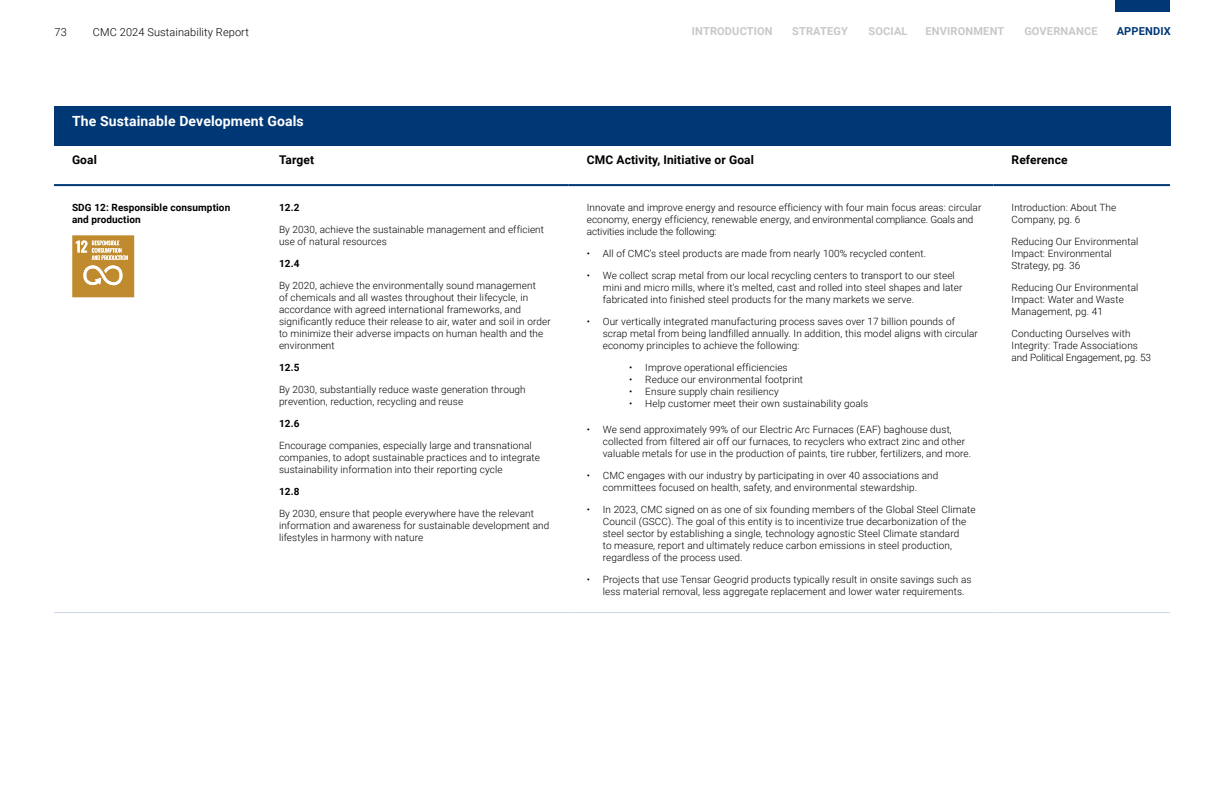
<style>
.page{position:relative;width:1224px;height:792px;background:#fff}
.page>*{position:absolute;margin:0;border:0;box-sizing:border-box;transform-origin:0 0}
.t1{font:700 14px "Roboto";letter-spacing:.01em;color:#fff}
.t2{font:700 12px "Roboto";letter-spacing:.01em;color:#000}
.t3{font:700 11px "Roboto";letter-spacing:.015em;color:#c7c8ca}
.t4{font:300 11px "Roboto";letter-spacing:.01em;color:#000}
.t5{font:700 11px "Roboto";letter-spacing:.015em;color:#003876}
.t6{font:300 10px/12px "Roboto";letter-spacing:.01em;color:#000}
.t7{font:700 10px/12px "Roboto";letter-spacing:.01em;color:#000}
</style>
<div class="page">
<div style="left:1116px;top:0;width:54px;height:12px;background:#003876"></div>
<div style="left:54px;top:107px;width:1116px;height:39px;background:#003876"></div>
<hr style="left:54px;top:184px;width:207px;height:2px;background:#003876">
<hr style="left:261px;top:184px;width:308px;height:2px;background:#003876">
<hr style="left:569px;top:184px;width:425px;height:2px;background:#003876">
<hr style="left:994px;top:184px;width:176px;height:2px;background:#003876">
<hr style="left:54px;top:612px;width:207px;height:1px;background:#ccd7e4">
<hr style="left:261px;top:612px;width:308px;height:1px;background:#ccd7e4">
<hr style="left:569px;top:612px;width:425px;height:1px;background:#ccd7e4">
<hr style="left:994px;top:612px;width:176px;height:1px;background:#ccd7e4">
<svg style="left:72px;top:235px;width:62px;height:62px;background:#cba157"></svg>
<p class="t4" style="left:55px;top:25px;width:14px">73</p>
<p class="t4" style="left:93px;top:25px;width:157px">CMC 2024 Sustainability Report</p>
<p class="t3" style="left:692px;top:23px;width:82px">INTRODUCTION</p>
<p class="t3" style="left:792px;top:23px;width:57px">STRATEGY</p>
<p class="t3" style="left:869px;top:23px;width:41px">SOCIAL</p>
<p class="t3" style="left:926px;top:23px;width:80px">ENVIRONMENT</p>
<p class="t3" style="left:1024px;top:23px;width:75px">GOVERNANCE</p>
<p class="t5" style="left:1117px;top:23px;width:56px">APPENDIX</p>
<h1 class="t1" style="left:72px;top:111px;width:233px">The Sustainable Development Goals</h1>
<p class="t2" style="left:72px;top:151px;width:26px">Goal</p>
<p class="t2" style="left:279px;top:151px;width:37px">Target</p>
<p class="t2" style="left:587px;top:151px;width:169px">CMC Activity, Initiative or Goal</p>
<p class="t2" style="left:1012px;top:151px;width:57px">Reference</p>
<p class="t7" style="left:72px;top:201px;width:160px">SDG 12: Responsible consumption and production</p>
<p class="t7" style="left:279px;top:201px;width:22px">12.2</p>
<p class="t6" style="left:279px;top:223px;width:267px">By 2030, achieve the sustainable management and efficient use of natural resources</p>
<p class="t7" style="left:279px;top:257px;width:22px">12.4</p>
<p class="t6" style="left:279px;top:279px;width:273px">By 2020, achieve the environmentally sound management<br>of chemicals and all wastes throughout their lifecycle, in accordance with agreed international frameworks, and significantly reduce their release to air, water and soil in order to minimize their adverse impacts on human health and the environment</p>
<p class="t7" style="left:279px;top:361px;width:22px">12.5</p>
<p class="t6" style="left:279px;top:383px;width:248px">By 2030, substantially reduce waste generation through prevention, reduction, recycling and reuse</p>
<p class="t7" style="left:279px;top:417px;width:22px">12.6</p>
<p class="t6" style="left:279px;top:439px;width:263px">Encourage companies, especially large and transnational companies, to adopt sustainable practices and to integrate sustainability information into their reporting cycle</p>
<p class="t7" style="left:279px;top:485px;width:22px">12.8</p>
<p class="t6" style="left:279px;top:507px;width:272px">By 2030, ensure that people everywhere have the relevant information and awareness for sustainable development and lifestyles in harmony with nature</p>
<p class="t6" style="left:587px;top:201px;width:396px">Innovate and improve energy and resource efficiency with four main focus areas: circular economy, energy efficiency, renewable energy, and environmental compliance. Goals and activities include the following:</p>
<p class="t6" style="left:587px;top:247px;width:341px">• All of CMC’s steel products are made from nearly 100% recycled content.</p>
<p class="t6" style="left:603px;top:269px;width:361px;text-indent:-16px">• We collect scrap metal from our local recycling centers to transport to our steel mini and micro mills, where it’s melted, cast and rolled into steel shapes and later fabricated into finished steel products for the many markets we serve.</p>
<p class="t6" style="left:603px;top:315px;width:377px;text-indent:-16px">• Our vertically integrated manufacturing process saves over 17 billion pounds of scrap metal from being landfilled annually. In addition, this model aligns with circular economy principles to achieve the following:</p>
<p class="t6" style="left:629px;top:361px;width:160px">• Improve operational efficiencies</p>
<p class="t6" style="left:629px;top:373px;width:175px">• Reduce our environmental footprint</p>
<p class="t6" style="left:629px;top:385px;width:151px">• Ensure supply chain resiliency</p>
<p class="t6" style="left:629px;top:397px;width:241px">• Help customer meet their own sustainability goals</p>
<p class="t6" style="left:603px;top:423px;width:370px;text-indent:-16px">• We send approximately 99% of our Electric Arc Furnaces (EAF) baghouse dust, collected from filtered air off our furnaces, to recyclers who extract zinc and other valuable metals for use in the production of paints, tire rubber, fertilizers, and more.</p>
<p class="t6" style="left:587px;top:469px;width:353px;text-align:center">• CMC engages with our industry by participating in over 40 associations and committees focused on health, safety, and environmental stewardship.</p>
<p class="t6" style="left:603px;top:503px;width:374px;text-indent:-16px">• In 2023, CMC signed on as one of six founding members of the Global Steel Climate Council (GSCC). The goal of this entity is to incentivize true decarbonization of the steel sector by establishing a single, technology agnostic Steel Climate standard<br>to measure, report and ultimately reduce carbon emissions in steel production, regardless of the process used.</p>
<p class="t6" style="left:603px;top:573px;width:370px;text-indent:-16px">• Projects that use Tensar Geogrid products typically result in onsite savings such as less material removal, less aggregate replacement and lower water requirements.</p>
<p class="t6" style="left:1012px;top:201px;width:106px">Introduction: About The<br>Company, pg. 6</p>
<p class="t6" style="left:1012px;top:235px;width:128px">Reducing Our Environmental<br>Impact: Environmental<br>Strategy, pg. 36</p>
<p class="t6" style="left:1012px;top:281px;width:128px">Reducing Our Environmental<br>Impact: Water and Waste<br>Management, pg. 41</p>
<p class="t6" style="left:1012px;top:327px;width:141px">Conducting Ourselves with<br>Integrity: Trade Associations and Political Engagement, pg. 53</p>
</div>
